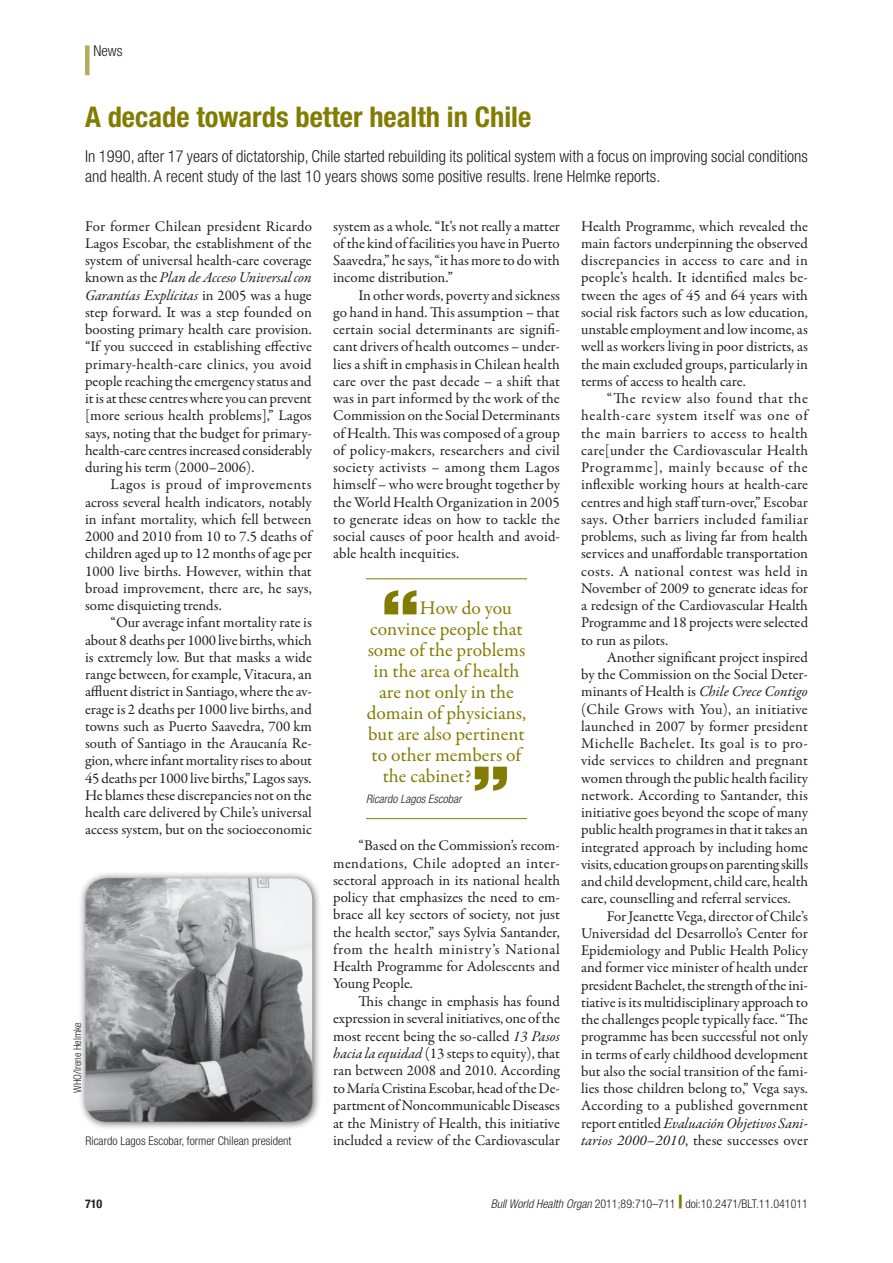
<style>
.page{position:relative;width:893px;height:1263px;background:#fff}
.page>*{position:absolute;margin:0;border:0;box-sizing:border-box;transform-origin:0 0}
.t1{font:900 63.75px "Helvetica Neue LT Std";color:#827c00;scale:1.18 1}
.t2{font:700 condensed 28.5px "Helvetica Neue LT Std";color:#827c00}
.t3{font:19.5px "Garamond Premr Pro";color:#827c00}
.t4{font:300 condensed 16.5px/19.5px "Helvetica Neue LT Std";letter-spacing:.005em;color:#231f20}
.t5{font:15px/17.2px "Garamond Premr Pro";color:#231f20;text-align:justify}
.t6{font:300 condensed 15px "Helvetica Neue LT Std";color:#231f20}
.t7{font:300 condensed 12px "Helvetica Neue LT Std";color:#231f20}
.t8{font:700 condensed 12px "Helvetica Neue LT Std";color:#231f20}
.t9{font:italic 300 condensed 11.7px "Helvetica Neue LT Std";letter-spacing:.005em;color:#231f20}
.t10{font:300 condensed 10.5px "Helvetica Neue LT Std";color:#231f20}
.s1{font-style:italic}
.s2{font-weight:800;font-stretch:expanded;font-size:18px;color:#827c00}
</style>
<div class="page">
<div style="left:85px;top:45px;width:5px;height:30px;background:#b2ac5f"></div>
<hr style="left:366px;top:578px;width:161px;height:1px;background:#827c00">
<hr style="left:366px;top:818px;width:161px;height:1px;background:#827c00">
<div style="left:78px;top:871px;width:243px;height:259px;background:#231f20;opacity:.75"></div>
<img style="left:86px;top:878px;width:226px;height:244px">
<p class="t6" style="left:94px;top:42px;width:31px">News</p>
<h2 class="t2" style="left:85px;top:99px;width:448px">A decade towards better health in Chile</h2>
<p class="t4" style="left:85px;top:146px;width:724px">In 1990, after 17 years of dictatorship, Chile started rebuilding its political system with a focus on improving social conditions and health. A recent study of the last 10 years shows some positive results. Irene Helmke reports.</p>
<p class="t5" style="left:85px;top:218px;width:228px">For former Chilean president Ricardo Lagos Escobar, the establishment of the system of universal health-care coverage known as the <span class="s1">Plan de Acceso Universal con Garantías Explícitas</span> in 2005 was a huge step forward. It was a step founded on boosting primary health care provision. “If you succeed in establishing effective primary-health-care clinics, you avoid people reaching the emergency status and it is at these centres where you can prevent [more serious health problems],” Lagos says, noting that the budget for primary&shy;health-care centres increased considerably during his term (2000–2006).</p>
<p class="t5" style="left:85px;top:476px;width:228px;text-indent:26px">Lagos is proud of improvements across several health indicators, notably in infant mortality, which fell between 2000 and 2010 from 10 to 7.5 deaths of children aged up to 12 months of age per 1000 live births. However, within that broad improvement, there are, he says, some disquieting trends.</p>
<p class="t5" style="left:85px;top:614px;width:228px;text-indent:26px">“Our average infant mortality rate is about 8 deaths per 1000 live births, which is extremely low. But that masks a wide range between, for example, Vitacura, an affluent district in Santiago, where the av&shy;erage is 2 deaths per 1000 live births, and towns such as Puerto Saavedra, 700 km south of Santiago in the Araucanía Re&shy;gion, where infant mortality rises to about 45 deaths per 1000 live births,” Lagos says.<br>He blames these discrepancies not on the health care delivered by Chile’s universal access system, but on the socioeconomic</p>
<p class="t10" style="left:72px;top:1093px;width:72px;rotate:-90deg">WHO/Irene Helmke</p>
<p class="t7" style="left:86px;top:1134px;width:207px">Ricardo Lagos Escobar, former Chilean president</p>
<p class="t5" style="left:333px;top:218px;width:228px">system as a whole. “It’s not really a matter of the kind of facilities you have in Puerto Saavedra,” he says, “it has more to do with income distribution.”</p>
<p class="t5" style="left:333px;top:287px;width:228px;text-indent:26px">In other words, poverty and sickness go hand in hand. This assumption – that certain social determinants are signifi&shy;cant drivers of health outcomes – under&shy;lies a shift in emphasis in Chilean health care over the past decade – a shift that was in part informed by the work of the Commission on the Social Determinants of Health. This was composed of a group of policy-makers, researchers and civil society activists – among them Lagos himself – who were brought together by the World Health Organization in 2005 to generate ideas on how to tackle the social causes of poor health and avoid&shy;able health inequities.</p>
<h1 class="t1" style="left:381px;top:575px;width:34px">“</h1>
<h3 class="t3" style="left:420px;top:596px;width:94px">How do you</h3>
<h3 class="t3" style="left:370px;top:617px;width:154px">convince people that</h3>
<h3 class="t3" style="left:368px;top:638px;width:159px">some of the problems</h3>
<h3 class="t3" style="left:374px;top:659px;width:147px">in the area of health</h3>
<h3 class="t3" style="left:379px;top:680px;width:136px">are not only in the</h3>
<h3 class="t3" style="left:367px;top:701px;width:161px">domain of physicians,</h3>
<h3 class="t3" style="left:368px;top:722px;width:158px">but are also pertinent</h3>
<h3 class="t3" style="left:372px;top:743px;width:151px">to other members of</h3>
<h3 class="t3" style="left:383px;top:764px;width:90px">the cabinet?</h3>
<p class="t9" style="left:366px;top:792px;width:97px">Ricardo Lagos Escobar</p>
<h1 class="t1" style="left:471px;top:751px;width:34px">”</h1>
<p class="t5" style="left:333px;top:837px;width:228px;text-indent:26px">“Based on the Commission’s recom&shy;mendations, Chile adopted an inter&shy;sectoral approach in its national health policy that emphasizes the need to em&shy;brace all key sectors of society, not just the health sector,” says Sylvia Santander, from the health ministry’s National Health Programme for Adolescents and Young People.</p>
<p class="t5" style="left:333px;top:993px;width:228px;text-indent:26px">This change in emphasis has found expression in several initiatives, one of the most recent being the so-called <span class="s1">13 Pasos hacia la equidad</span> (13 steps to equity), that ran between 2008 and 2010. According to María Cristina Escobar, head of the De&shy;partment of Noncommunicable Diseases at the Ministry of Health, this initiative included a review of the Cardiovascular</p>
<p class="t5" style="left:581px;top:218px;width:228px">Health Programme, which revealed the main factors underpinning the observed discrepancies in access to care and in people’s health. It identified males be&shy;tween the ages of 45 and 64 years with social risk factors such as low education, unstable employment and low income, as well as workers living in poor districts, as the main excluded groups, particularly in terms of access to health care.</p>
<p class="t5" style="left:581px;top:390px;width:228px;text-indent:26px">“The review also found that the health-care system itself was one of the main barriers to access to health care[under the Cardiovascular Health Programme], mainly because of the inflexible working hours at health-care centres and high staff turn-over,” Escobar says. Other barriers included familiar problems, such as living far from health services and unaffordable transportation costs. A national contest was held in November of 2009 to generate ideas for a redesign of the Cardiovascular Health Programme and 18 projects were selected to run as pilots.</p>
<p class="t5" style="left:581px;top:649px;width:228px;text-indent:26px">Another significant project inspired by the Commission on the Social Deter&shy;minants of Health is <span class="s1">Chile Crece Contigo </span>(Chile Grows with You), an initiative launched in 2007 by former president Michelle Bachelet. Its goal is to pro&shy;vide services to children and pregnant women through the public health facility network. According to Santander, this initiative goes beyond the scope of many public health programes in that it takes an integrated approach by including home visits, education groups on parenting skills and child development, child care, health care, counselling and referral services.</p>
<p class="t5" style="left:581px;top:908px;width:228px;text-indent:26px">For Jeanette Vega, director of Chile’s Universidad del Desarrollo’s Center for Epidemiology and Public Health Policy and former vice minister of health under president Bachelet, the strength of the ini&shy;tiative is its multidisciplinary approach to the challenges people typically face. “The programme has been successful not only in terms of early childhood development but also the social transition of the fami&shy;lies those children belong to,” Vega says.<br>According to a published government report entitled <span class="s1">Evaluación Objetivos Sani&shy;tarios 2000–2010</span>, these successes over</p>
<p class="t8" style="left:85px;top:1196px;width:19px">710</p>
<p class="t7" style="left:491px;top:1197px;width:319px"><span class="s1">Bull World Health Organ</span> 2011;89:710–711 <span class="s2">|</span> doi:10.2471/BLT.11.041011</p>
</div>
